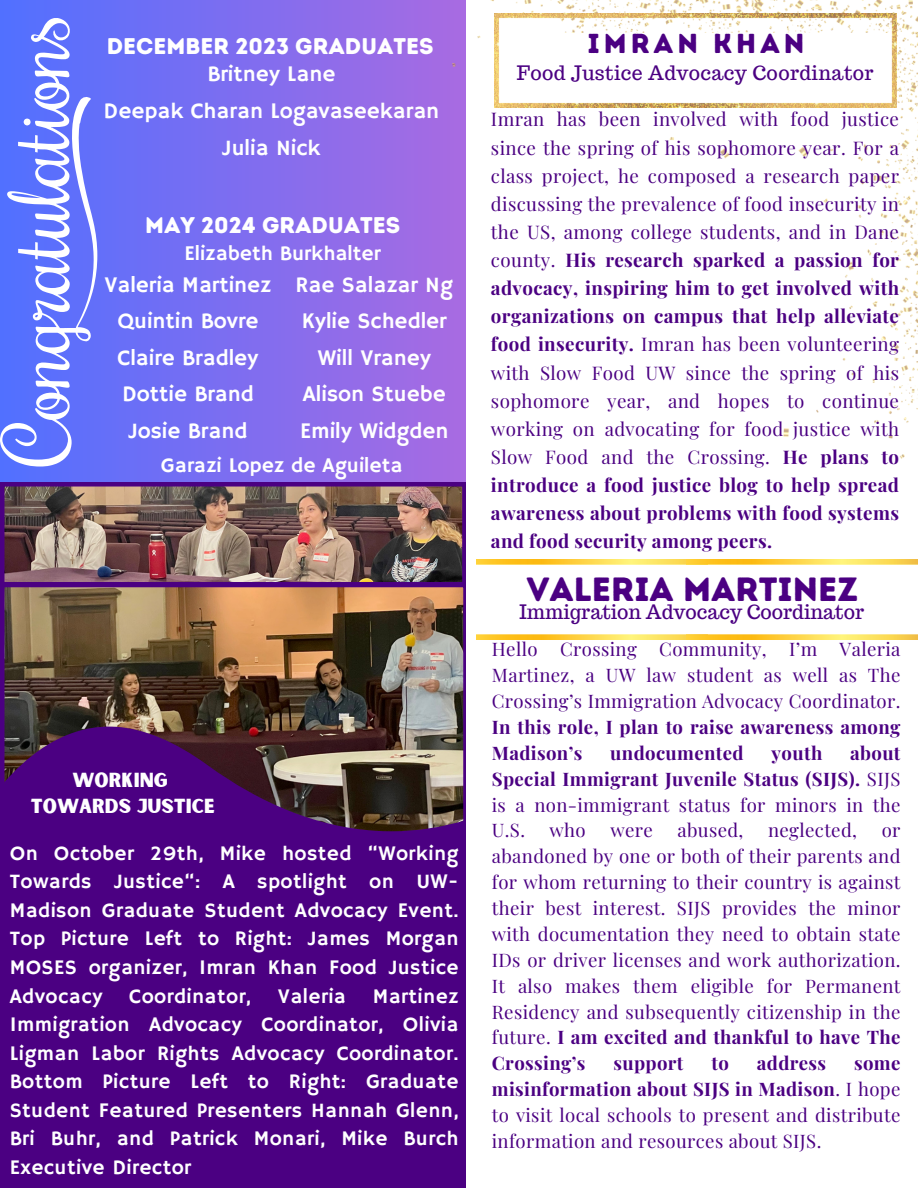
<style>
.page{position:relative;width:918px;height:1188px;background:#fff}
.page>*{position:absolute;margin:0;border:0;box-sizing:border-box;transform-origin:0 0}
.t1{font:33.6px "Intro Rust Base";color:#4b0082}
.t2{font:27.45px "Intro Rust Base";letter-spacing:.14em;color:#4b0082}
.t3{font:22.65px "Intro Rust Base";color:#fff}
.t4{font:22.2px/36.6px "Hammersmith One";color:#fff;text-align:center}
.t5{font:20.85px "Hammersmith One";color:#fff}
.t6{font:20.7px/28.5px "Hammersmith One";letter-spacing:.02em;color:#fff;text-align:justify}
.t7{font:19.5px "Trocchi";letter-spacing:.02em;color:#4b0082}
.t8{font:19.5px "Trocchi";color:#4b0082}
.t9{font:19.5px "Sunborn Sans One";color:#fff}
.t10{font:18.75px/28.2px "Playfair Display";letter-spacing:.02em;color:#4b0082;text-align:justify}
.t11{font:18.6px/25.8px "Playfair Display";letter-spacing:.02em;color:#4b0082;text-align:justify}
.t12{font:700 18.6px "Playfair Display";letter-spacing:.02em;color:#4b0082}
.s1{font-weight:700}
</style>
<div class="page">
<svg style="left:0;top:0;width:453px;height:482px;background:#836ded"></svg>
<img style="left:0;top:482px;width:466px;height:101px">
<img style="left:0;top:583px;width:466px;height:144px">
<svg style="left:0;top:727px;width:466px;height:461px;background:#4c087a"></svg>
<img style="left:453px;top:0;width:465px;height:483px">
<div style="left:495px;top:34px;width:402px;height:97px;background:#fff"></div>
<svg style="left:0;top:18px;width:97px;height:449px"></svg>
<img style="left:494px;top:13px;width:402px;height:94px">
<img style="left:476px;top:559px;width:211px;height:80px">
<img style="left:687px;top:559px;width:231px;height:80px">
<h4 class="t3" style="left:107px;top:33px;width:329px">DECEMBER 2023 GRADUATES</h4>
<h4 class="t4" style="left:104px;top:57px;width:337px">Britney Lane<br>Deepak Charan Logavaseekaran<br>Julia Nick</h4>
<p class="t3" style="left:145px;top:211px;width:257px">MAY 2024 GRADUATES</p>
<h4 class="t5" style="left:184px;top:241px;width:198px">Elizabeth Burkhalter</h4>
<p class="t4" style="left:104px;top:267px;width:169px">Valeria Martinez<br>Quintin Bovre<br>Claire Bradley<br>Dottie Brand<br>Josie Brand</p>
<h3 class="t4" style="left:296px;top:267px;width:159px">Rae Salazar Ng<br>Kylie Schedler<br>Will Vraney<br>Alison Stuebe<br>Emily Widgden</h3>
<h4 class="t5" style="left:161px;top:454px;width:243px">Garazi Lopez de Aguileta</h4>
<h1 class="t9" style="left:72px;top:767px;width:97px">WORKING</h1>
<p class="t9" style="left:31px;top:794px;width:186px">toWARDS JUSTICE</p>
<p class="t6" style="left:10px;top:840px;width:450px">On October 29th, Mike hosted “Working Towards Justice“: A spotlight on UW-Madison Graduate Student Advocacy Event.<br>Top Picture Left to Right: James Morgan MOSES organizer, Imran Khan Food Justice Advocacy</p>
<p class="t6" style="left:10px;top:983px;width:450px;text-indent:363px">Martinez Immigration Advocacy Coordinator, Olivia Ligman Labor Rights Advocacy Coordinator.<br>Bottom Picture Left to Right: Graduate Student Featured Presenters Hannah Glenn, Bri Buhr, and Patrick Monari, Mike Burch Executive Director</p>
<p class="t6" style="left:129px;top:983px;width:123px">Coordinator,</p>
<p class="t6" style="left:278px;top:983px;width:69px">Valeria</p>
<h4 class="t2" style="left:588px;top:27px;width:219px">IMRAN KHAN</h4>
<p class="t7" style="left:517px;top:60px;width:359px">Food Justice Advocacy Coordinator</p>
<h4 class="t10" style="left:491px;top:105px;width:410px">Imran has been involved with food justice since the spring of his sophomore year. For a class project, he composed a research paper discussing the prevalence of food insecurity in the US, among college students, and in Dane county. <span class="s1">His research sparked a passion for advocacy, inspiring him to get involved with organizations on campus that help alleviate food insecurity.</span> Imran has been volunteering with Slow Food UW since the spring of his sophomore year, and hopes to continue working on advocating for food justice with Slow Food and the Crossing. <span class="s1">He plans to introduce a food justice blog to help spread awareness about problems with food systems and food security among peers.</span></h4>
<p class="t1" style="left:527px;top:569px;width:333px">VALERIA MARTINEZ</p>
<p class="t8" style="left:520px;top:600px;width:346px">Immigration Advocacy Coordinator</p>
<p class="t11" style="left:492px;top:636px;width:410px">Hello Crossing Community, I’m Valeria Martinez, a UW law student as well as The Crossing’s Immigration Advocacy Coordinator.<br><span class="s1">In this role, I plan to raise awareness among Madison’s</span></p>
<p class="t12" style="left:610px;top:740px;width:135px">undocumented</p>
<p class="t12" style="left:772px;top:740px;width:52px">youth</p>
<p class="t11" style="left:492px;top:739px;width:410px;text-indent:358px"><span class="s1">about Special Immigrant Juvenile Status (SIJS).</span> SIJS is a non-immigrant status for minors in the U.S.</p>
<p class="t11" style="left:550px;top:817px;width:38px">who</p>
<p class="t11" style="left:610px;top:817px;width:44px">were</p>
<p class="t11" style="left:677px;top:817px;width:68px">abused,</p>
<p class="t11" style="left:768px;top:817px;width:91px">neglected,</p>
<p class="t11" style="left:492px;top:817px;width:410px;text-indent:390px">or abandoned by one or both of their parents and for whom returning to their country is against their best interest. SIJS provides the minor with documentation they need to obtain state IDs or driver licenses and work authorization.<br>It also makes them eligible for Permanent Residency and subsequently citizenship in the future. <span class="s1">I am excited and thankful to have The Crossing’s</span></p>
<p class="t12" style="left:613px;top:1050px;width:72px">support</p>
<p class="t12" style="left:711px;top:1050px;width:19px">to</p>
<p class="t12" style="left:757px;top:1050px;width:71px">address</p>
<p class="t11" style="left:492px;top:1050px;width:410px;text-indent:362px"><span class="s1">some misinformation about SIJS in Madison</span>. I hope to visit local schools to present and distribute information and resources about SIJS.</p>
</div>
